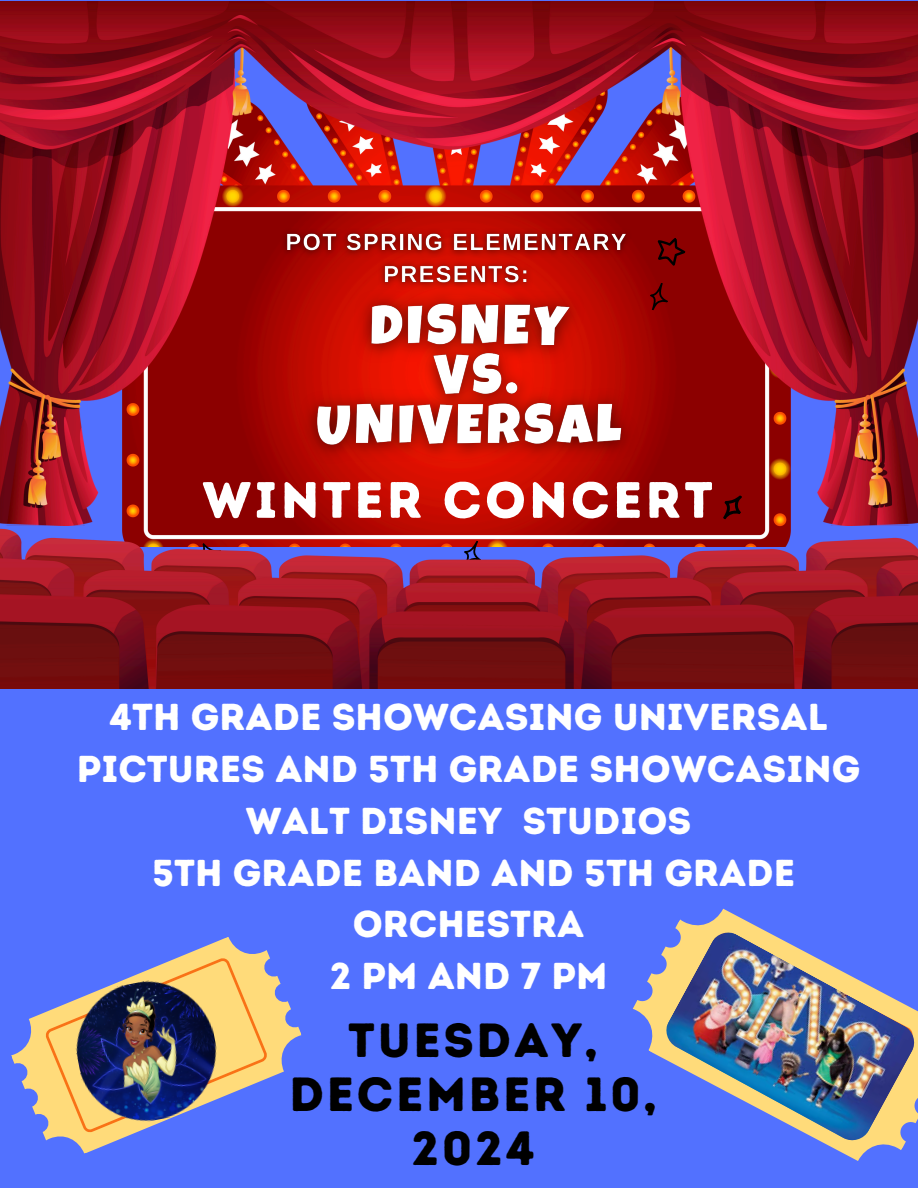
<style>
.page{position:relative;width:918px;height:1188px;background:#5271ff}
.page>*{position:absolute;margin:0;border:0;box-sizing:border-box;transform-origin:0 0}
.t1{font:51px "Intro Rust Base";letter-spacing:.065em;color:#fff}
.t2{font:48px/54px "Intro Rust Base";letter-spacing:.055em;color:#000;text-align:center}
.t3{font:37.5px/51.8px "Intro Rust Base";color:#fff;text-align:center}
</style>
<div class="page">
<img style="left:0;top:1px;width:918px;height:687px">
<svg style="left:11px;top:937px;width:291px;height:217px"></svg>
<svg style="left:37px;top:953px;width:238px;height:184px;fill:#ffdb7a"></svg>
<svg style="left:651px;top:908px;width:267px;height:253px"></svg>
<img style="left:66px;top:970px;width:162px;height:162px">
<img style="left:664px;top:930px;width:253px;height:213px">
<img style="left:276px;top:224px;width:361px;height:70px">
<img style="left:291px;top:281px;width:356px;height:191px">
<p class="t1" style="left:202px;top:469px;width:512px">WINTER CONCERT</p>
<p class="t3" style="left:77px;top:691px;width:785px">4TH GRADE SHOWCASING UNIVERSAL<br>PICTURES AND 5TH GRADE SHOWCASING<br>WALT DISNEY STUDIOS<br>5TH GRADE BAND AND 5TH GRADE<br>ORCHESTRA<br>2 PM AND 7 PM</p>
<p class="t2" style="left:289px;top:1013px;width:369px">TUESDAY,<br>DECEMBER 10,<br>2024</p>
</div>
